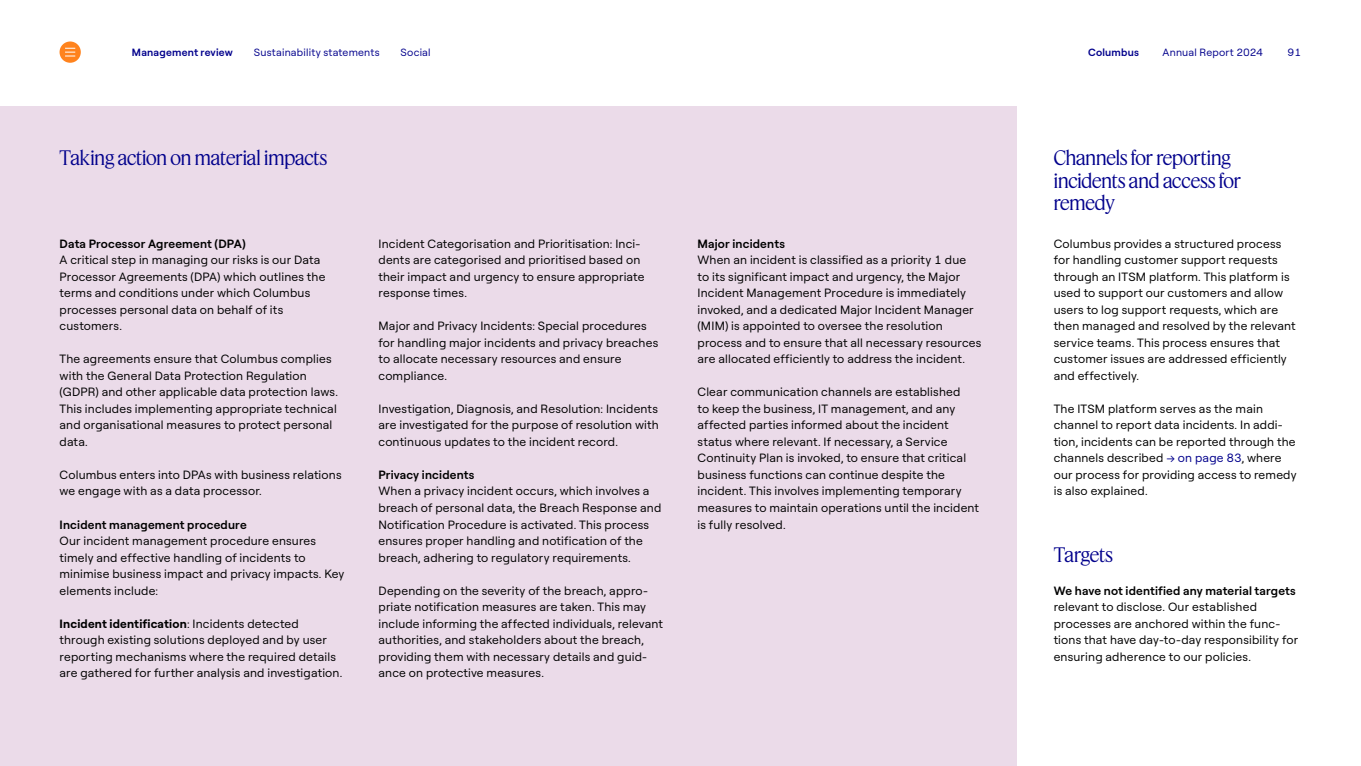
<style>
.page{position:relative;width:1361px;height:766px;background:#fff}
.page>*{position:absolute;margin:0;border:0;box-sizing:border-box;transform-origin:0 0}
.t1{font:19.5px/22.5px "Feature Display";letter-spacing:-.005em;color:#02018c}
.t2{font:12px/16.5px "Roobert COL";letter-spacing:.015em;color:#000}
.t3{font:600 12px "Roobert COL";letter-spacing:.015em;color:#000}
.t4{font:10.5px "Roobert COL";letter-spacing:.02em;color:#02018c}
.t5{font:600 10.5px "Roobert COL";letter-spacing:.02em;color:#02018c}
.s1{font-weight:700}
.s2{color:#02018c}
</style>
<div class="page">
<div style="left:0;top:106px;width:1016px;height:659px;background:#ebdbe9"></div>
<div style="left:60px;top:41px;width:21px;height:22px;background:#ff831d;border-radius:50%"></div>
<svg style="left:65px;top:48px;width:10px;height:9px"></svg>
<p class="t5" style="left:132px;top:44px;width:102px">Management review</p>
<p class="t4" style="left:254px;top:44px;width:127px">Sustainability statements</p>
<p class="t4" style="left:400px;top:44px;width:32px">Social</p>
<p class="t5" style="left:1088px;top:44px;width:52px">Columbus</p>
<p class="t4" style="left:1162px;top:45px;width:102px">Annual Report 2024</p>
<p class="t4" style="left:1287px;top:45px;width:16px">91</p>
<h1 class="t1" style="left:60px;top:146px;width:269px">Taking action on material impacts</h1>
<p class="t3" style="left:60px;top:234px;width:188px">Data Processor Agreement (DPA)</p>
<p class="t2" style="left:60px;top:251px;width:267px">A critical step in managing our risks is our Data Processor Agreements (DPA) which outlines the terms and conditions under which Columbus processes personal data on behalf of its customers.</p>
<p class="t2" style="left:60px;top:350px;width:280px">The agreements ensure that Columbus complies with the General Data Protection Regulation (GDPR) and other applicable data protection laws.<br>This includes implementing appropriate technical and organisational measures to protect personal data.</p>
<p class="t2" style="left:60px;top:465px;width:284px">Columbus enters into DPAs with business relations we engage with as a data processor.</p>
<p class="t3" style="left:60px;top:515px;width:189px">Incident management procedure</p>
<p class="t2" style="left:60px;top:531px;width:286px">Our incident management procedure ensures timely and effective handling of incidents to minimise business impact and privacy impacts. Key elements include:</p>
<p class="t2" style="left:60px;top:614px;width:284px"><span class="s1">Incident identification</span>: Incidents detected through existing solutions deployed and by user reporting mechanisms where the required details are gathered for further analysis and investigation.</p>
<p class="t2" style="left:378px;top:234px;width:267px">Incident Categorisation and Prioritisation: Inci&shy;dents are categorised and prioritised based on their impact and urgency to ensure appropriate response times.</p>
<p class="t2" style="left:378px;top:317px;width:281px">Major and Privacy Incidents: Special procedures for handling major incidents and privacy breaches to allocate necessary resources and ensure compliance.</p>
<p class="t2" style="left:378px;top:399px;width:282px;text-align:justify">Investigation, Diagnosis, and Resolution: Incidents are investigated for the purpose of resolution with continuous updates to the incident record.</p>
<p class="t3" style="left:378px;top:465px;width:97px">Privacy incidents</p>
<p class="t2" style="left:378px;top:482px;width:284px">When a privacy incident occurs, which involves a breach of personal data, the Breach Response and Notification Procedure is activated. This process ensures proper handling and notification of the breach, adhering to regulatory requirements.</p>
<p class="t2" style="left:378px;top:581px;width:286px">Depending on the severity of the breach, appro&shy;priate notification measures are taken. This may include informing the affected individuals, relevant authorities, and stakeholders about the breach, providing them with necessary details and guid&shy;ance on protective measures.</p>
<p class="t3" style="left:697px;top:234px;width:89px">Major incidents</p>
<p class="t2" style="left:697px;top:251px;width:285px">When an incident is classified as a priority 1 due<br>to its significant impact and urgency, the Major Incident Management Procedure is immediately invoked, and a dedicated Major Incident Manager (MIM) is appointed to oversee the resolution process and to ensure that all necessary resources are allocated efficiently to address the incident.</p>
<p class="t2" style="left:697px;top:383px;width:283px">Clear communication channels are established<br>to keep the business, IT management, and any affected parties informed about the incident status where relevant. If necessary, a Service Continuity Plan is invoked, to ensure that critical business functions can continue despite the incident. This involves implementing temporary measures to maintain operations until the incident is fully resolved.</p>
<h1 class="t1" style="left:1053px;top:146px;width:189px">Channels for reporting incidents and access for remedy</h1>
<p class="t2" style="left:1053px;top:234px;width:243px">Columbus provides a structured process for handling customer support requests through an ITSM platform. This platform is used to support our customers and allow users to log support requests, which are then managed and resolved by the relevant service teams. This process ensures that customer issues are addressed efficiently and effectively.</p>
<p class="t2" style="left:1053px;top:399px;width:244px">The ITSM platform serves as the main channel to report data incidents. In addi&shy;tion, incidents can be reported through the channels described <span class="s2">→ on page 83</span>, where our process for providing access to remedy is also explained.</p>
<h1 class="t1" style="left:1053px;top:542px;width:61px">Targets</h1>
<p class="t3" style="left:1053px;top:581px;width:244px">We have not identified any material targets</p>
<p class="t2" style="left:1053px;top:597px;width:246px">relevant to disclose. Our established processes are anchored within the func&shy;tions that have day-to-day responsibility for ensuring adherence to our policies.</p>
</div>
